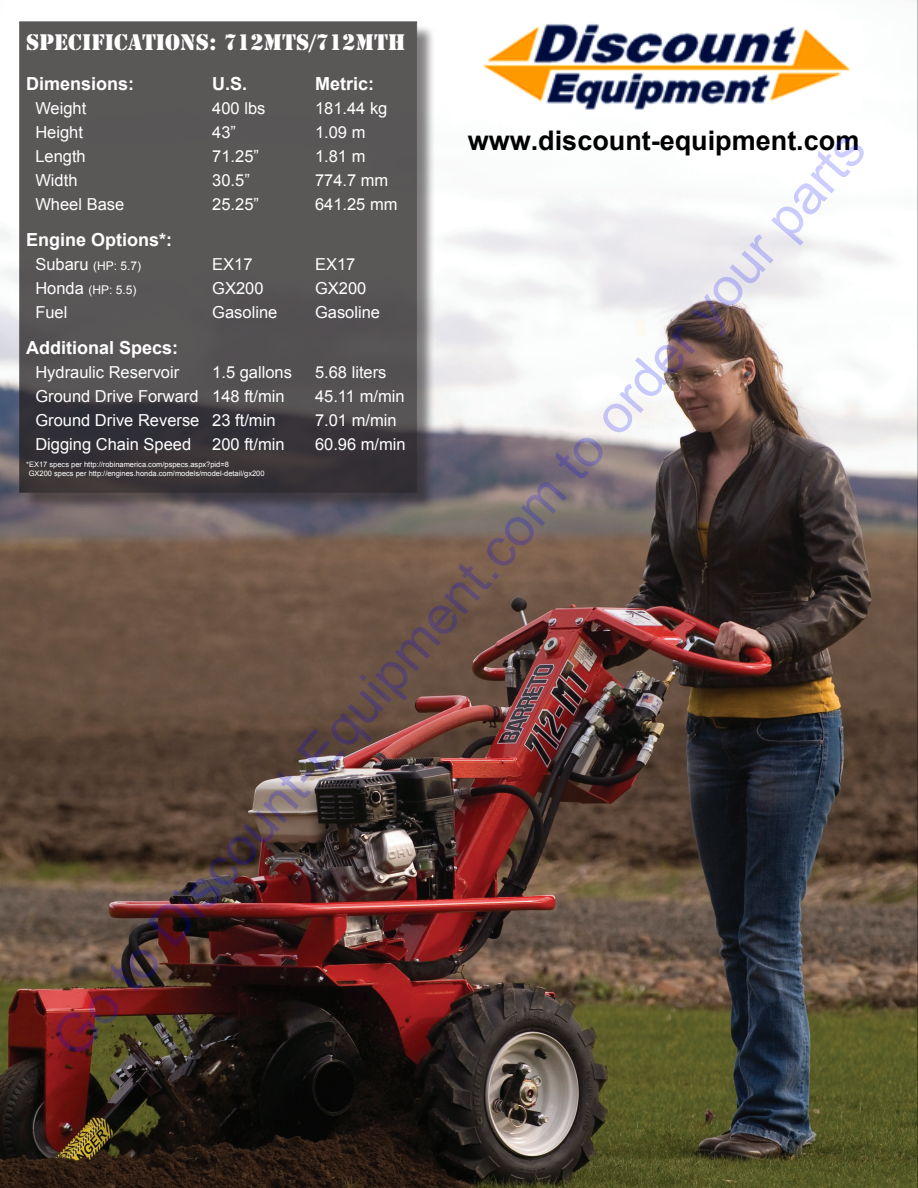
<style>
.page{position:relative;width:918px;height:1188px;background:#fff}
.page>*{position:absolute;margin:0;border:0;box-sizing:border-box;transform-origin:0 0}
.t1{font:54px "Arial";color:rgb(0 0 255/.2)}
.t2{font:700 27px "Arial";color:#000}
.t3{font:21px "Stencil Std";color:#fff}
.t4{font:700 18px "Arial";color:#fff}
.t5{font:16.5px "Arial";color:#fff}
.t6{font:12px "Arial";color:#fff}
.t7{font:7.5px "Arial";color:#fff}
.s1{font-size:16.5px}
</style>
<div class="page">
<img style="left:0;top:0;width:917px;height:1188px">
<div style="left:22px;top:24px;width:414px;height:487px;background:#231f20;opacity:.75"></div>
<svg style="left:19px;top:21px;width:398px;height:472px;background:#524f50"></svg>
<svg style="left:917px;top:0;width:1px;height:1188px"></svg>
<img style="left:465px;top:21px;width:398px;height:90px">
<p class="t3" style="left:26px;top:28px;width:381px">SPECIFICATIONS: 712MTS/712MTH</p>
<p class="t4" style="left:26px;top:72px;width:110px">Dimensions:</p>
<p class="t4" style="left:212px;top:72px;width:37px">U.S.</p>
<p class="t4" style="left:315px;top:72px;width:61px">Metric:</p>
<p class="t5" style="left:35px;top:98px;width:53px">Weight</p>
<p class="t5" style="left:212px;top:98px;width:55px">400 lbs</p>
<p class="t5" style="left:315px;top:98px;width:74px">181.44 kg</p>
<p class="t5" style="left:35px;top:122px;width:49px">Height</p>
<p class="t5" style="left:212px;top:122px;width:25px">43”</p>
<p class="t5" style="left:315px;top:122px;width:52px">1.09 m</p>
<p class="t5" style="left:35px;top:146px;width:52px">Length</p>
<p class="t5" style="left:212px;top:146px;width:48px">71.25”</p>
<p class="t5" style="left:315px;top:146px;width:52px">1.81 m</p>
<p class="t5" style="left:35px;top:170px;width:44px">Width</p>
<p class="t5" style="left:212px;top:170px;width:39px">30.5”</p>
<p class="t5" style="left:315px;top:170px;width:75px">774.7 mm</p>
<p class="t5" style="left:35px;top:194px;width:90px">Wheel Base</p>
<p class="t5" style="left:212px;top:194px;width:48px">25.25”</p>
<p class="t5" style="left:315px;top:194px;width:84px">641.25 mm</p>
<p class="t4" style="left:26px;top:228px;width:148px">Engine Options*:</p>
<p class="t6" style="left:35px;top:258px;width:107px"><span class="s1">Subaru</span> (HP: 5.7)</p>
<p class="t5" style="left:212px;top:253px;width:42px">EX17</p>
<p class="t5" style="left:315px;top:253px;width:42px">EX17</p>
<p class="t6" style="left:35px;top:282px;width:103px"><span class="s1">Honda</span> (HP: 5.5)</p>
<p class="t5" style="left:212px;top:277px;width:53px">GX200</p>
<p class="t5" style="left:315px;top:277px;width:53px">GX200</p>
<p class="t5" style="left:35px;top:301px;width:34px">Fuel</p>
<p class="t5" style="left:212px;top:301px;width:67px">Gasoline</p>
<p class="t5" style="left:315px;top:301px;width:67px">Gasoline</p>
<p class="t4" style="left:26px;top:336px;width:154px">Additional Specs:</p>
<p class="t5" style="left:35px;top:361px;width:145px">Hydraulic Reservoir</p>
<p class="t5" style="left:212px;top:361px;width:81px">1.5 gallons</p>
<p class="t5" style="left:315px;top:361px;width:73px">5.68 liters</p>
<p class="t5" style="left:35px;top:385px;width:165px">Ground Drive Forward</p>
<p class="t5" style="left:212px;top:385px;width:74px">148 ft/min</p>
<p class="t5" style="left:315px;top:385px;width:91px">45.11 m/min</p>
<p class="t5" style="left:35px;top:409px;width:166px">Ground Drive Reverse</p>
<p class="t5" style="left:212px;top:409px;width:65px">23 ft/min</p>
<p class="t5" style="left:315px;top:409px;width:83px">7.01 m/min</p>
<p class="t5" style="left:35px;top:433px;width:157px">Digging Chain Speed</p>
<p class="t5" style="left:212px;top:433px;width:74px">200 ft/min</p>
<p class="t5" style="left:315px;top:433px;width:92px">60.96 m/min</p>
<p class="t7" style="left:26px;top:460px;width:204px">*EX17 specs per http://robinamerica.com/pspecs.aspx?pid=8</p>
<p class="t7" style="left:29px;top:469px;width:237px">GX200 specs per http://engines.honda.com/models/model-detail/gx200</p>
<h2 class="t2" style="left:468px;top:121px;width:393px">www.discount-equipment.com</h2>
<h1 class="t1" style="left:35px;top:1024px;width:1208px;rotate:-49deg">Go to Discount-Equipment.com to order your parts</h1>
</div>
